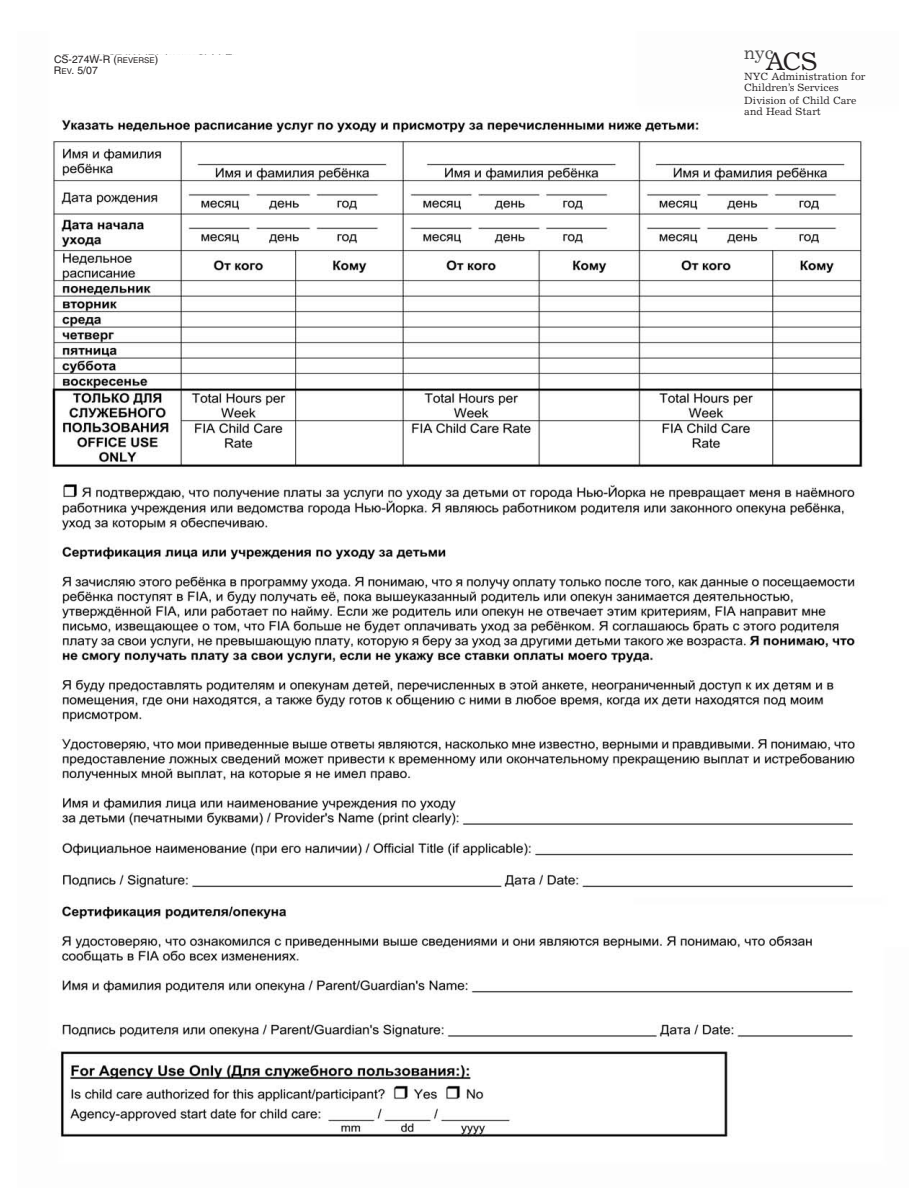
<style>
.page{position:relative;width:918px;height:1188px;background:#fff}
.page>*{position:absolute;margin:0;border:0;box-sizing:border-box;transform-origin:0 0}
.t1{font:25.5px "Excelsior";color:#231f20}
.t2{font:18px "Excelsior";color:#4c4c4c}
.t3{font:10.5px/10.5px "Excelsior";color:#231f20}
.t4{font:10.5px/10.5px "Helvetica";color:#231f20}
.s1{font-size:7.8px}
</style>
<div class="page">
<img style="left:52px;top:54px;width:812px;height:1083px">
<div style="left:54px;top:56px;width:304px;height:49px;background:#fff"></div>
<p class="t4" style="left:54px;top:55px;width:106px">CS-274W-R (<span class="s1">REVERSE</span>)<br>R<span class="s1">EV</span>. 5/07</p>
<h2 class="t2" style="left:744px;top:46px;width:31px">nyc</h2>
<p class="t3" style="left:744px;top:72px;width:123px">NYC Administration for<br>Children’s Services</p>
<p class="t3" style="left:744px;top:96px;width:114px">Division of Child Care and Head Start</p>
<h1 class="t1" style="left:766px;top:52px;width:54px">ACS</h1>
</div>
